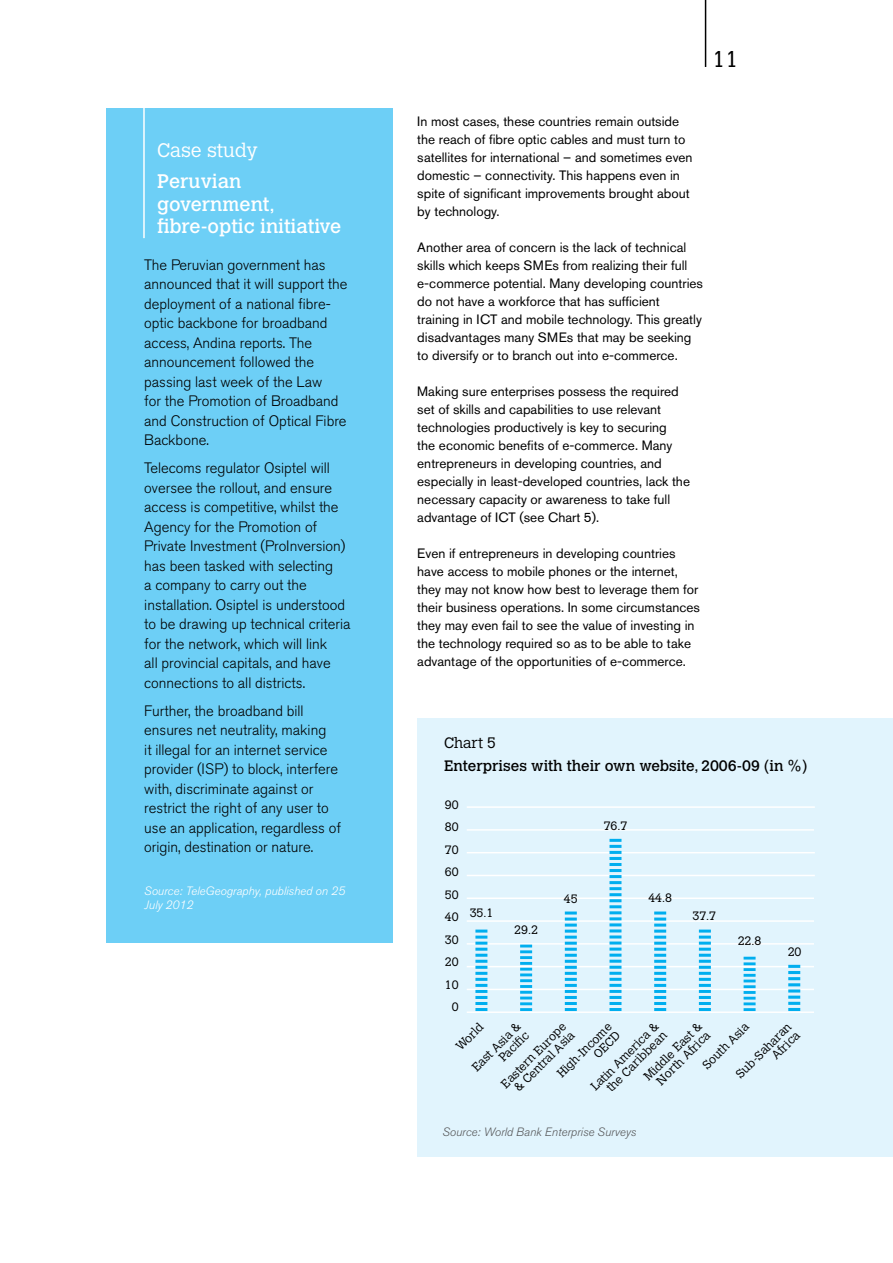
<style>
.page{position:relative;width:893px;height:1263px;background:#fff}
.page>*{position:absolute;margin:0;border:0;box-sizing:border-box;transform-origin:0 0}
.t1{font:300 22.5px "Calvert MT Std";color:#000}
.t2{font:19.5px/22.5px "Calvert MT Std";color:#fff}
.t3{font:300 19.5px "Calvert MT Std";color:#fff}
.t4{font:300 15px/19.5px "Akzidenz Grotesk BE";color:#000}
.t5{font:15px "Calvert MT Std";color:#000}
.t6{font:300 15px "Calvert MT Std";color:#000}
.t7{font:13.5px/18px "Akzidenz Grotesk BE";color:#000}
.t8{font:300 12px/22.5px "Calvert MT Std";color:#000}
.t9{font:italic 300 12px/13.5px "Akzidenz Grotesk BE";color:#fff}
.t10{font:italic 300 12px "Akzidenz Grotesk BE";color:#58595b}
</style>
<div class="page">
<hr style="left:705px;top:0;width:1px;height:67px;background:#000">
<div style="left:418px;top:719px;width:475px;height:438px;background:#e1f4fd"></div>
<div style="left:106px;top:108px;width:286px;height:835px;background:#6dcff6"></div>
<hr style="left:143px;top:74px;width:2px;height:164px;background:#fff">
<hr style="left:467px;top:920px;width:347px;height:2px;background:#fff">
<hr style="left:467px;top:943px;width:347px;height:1px;background:#fff">
<hr style="left:467px;top:966px;width:347px;height:1px;background:#fff">
<hr style="left:467px;top:875px;width:348px;height:1px;background:#fff">
<hr style="left:467px;top:852px;width:348px;height:1px;background:#fff">
<hr style="left:467px;top:806px;width:348px;height:2px;background:#fff">
<hr style="left:467px;top:989px;width:347px;height:1px;background:#fff">
<hr style="left:467px;top:897px;width:347px;height:2px;background:#fff">
<hr style="left:467px;top:829px;width:347px;height:2px;background:#fff">
<hr style="left:467px;top:1011px;width:347px;height:2px;background:#fff">
<svg style="left:475px;top:929px;width:12px;height:82px"></svg>
<svg style="left:520px;top:944px;width:12px;height:67px"></svg>
<svg style="left:565px;top:911px;width:12px;height:100px"></svg>
<svg style="left:609px;top:839px;width:12px;height:172px"></svg>
<svg style="left:654px;top:911px;width:12px;height:100px"></svg>
<svg style="left:699px;top:929px;width:12px;height:82px"></svg>
<svg style="left:744px;top:957px;width:12px;height:54px"></svg>
<svg style="left:788px;top:965px;width:12px;height:46px"></svg>
<h2 class="t3" style="left:157px;top:139px;width:102px">Case study</h2>
<h2 class="t2" style="left:157px;top:170px;width:186px">Peruvian government, fibre-optic initiative</h2>
<p class="t4" style="left:144px;top:255px;width:205px">The Peruvian government has announced that it will support the deployment of a national fibre&shy;optic backbone for broadband access, Andina reports. The announcement followed the passing last week of the Law<br>for the Promotion of Broadband and Construction of Optical Fibre<br>Backbone.</p>
<p class="t4" style="left:144px;top:458px;width:208px">Telecoms regulator Osiptel will oversee the rollout, and ensure access is competitive, whilst the<br>Agency for the Promotion of<br>Private Investment (ProInversion) has been tasked with selecting<br>a company to carry out the installation. Osiptel is understood to be drawing up technical criteria for the network, which will link<br>all provincial capitals, and have connections to all districts.</p>
<p class="t4" style="left:144px;top:701px;width:198px">Further, the broadband bill ensures net neutrality, making<br>it illegal for an internet service provider (ISP) to block, interfere with, discriminate against or restrict the right of any user to use an application, regardless of origin, destination or nature.</p>
<p class="t9" style="left:144px;top:885px;width:202px">Source: TeleGeography, published on 25<br>July 2012</p>
<h1 class="t1" style="left:713px;top:46px;width:27px">11</h1>
<p class="t7" style="left:417px;top:112px;width:277px">In most cases, these countries remain outside the reach of fibre optic cables and must turn to satellites for international – and sometimes even domestic – connectivity. This happens even in spite of significant improvements brought about by technology.</p>
<p class="t7" style="left:417px;top:238px;width:287px">Another area of concern is the lack of technical skills which keeps SMEs from realizing their full e-commerce potential. Many developing countries do not have a workforce that has sufficient training in ICT and mobile technology. This greatly disadvantages many SMEs that may be seeking to diversify or to branch out into e-commerce.</p>
<p class="t7" style="left:417px;top:382px;width:274px">Making sure enterprises possess the required set of skills and capabilities to use relevant technologies productively is key to securing<br>the economic benefits of e-commerce. Many entrepreneurs in developing countries, and especially in least-developed countries, lack the necessary capacity or awareness to take full advantage of ICT (see Chart 5).</p>
<p class="t7" style="left:417px;top:544px;width:284px">Even if entrepreneurs in developing countries have access to mobile phones or the internet, they may not know how best to leverage them for their business operations. In some circumstances they may even fail to see the value of investing in the technology required so as to be able to take advantage of the opportunities of e-commerce.</p>
<p class="t6" style="left:444px;top:735px;width:53px">Chart 5</p>
<p class="t5" style="left:444px;top:757px;width:365px">Enterprises with their own website, 2006-09 (in %)</p>
<p class="t8" style="left:445px;top:793px;width:15px;text-align:center">90<br>80<br>70<br>60<br>50<br>40<br>30<br>20<br>10<br>0</p>
<p class="t8" style="left:446px;top:1041px;width:64px;line-height:26.2px;rotate:-45deg">World<br>East Asia &amp;</p>
<p class="t8" style="left:604px;top:815px;width:25px">76.7</p>
<p class="t8" style="left:564px;top:888px;width:15px">45</p>
<p class="t8" style="left:648px;top:887px;width:25px">44.8</p>
<p class="t8" style="left:470px;top:902px;width:25px">35.1</p>
<p class="t8" style="left:692px;top:905px;width:25px">37.7</p>
<p class="t8" style="left:514px;top:919px;width:25px">29.2</p>
<p class="t8" style="left:738px;top:930px;width:25px">22.8</p>
<p class="t8" style="left:788px;top:940px;width:15px">20</p>
<p class="t8" style="left:571px;top:1066px;width:91px;line-height:21px;text-indent:25px;rotate:-45deg">oecd<br>Latin America &amp;</p>
<p class="t8" style="left:626px;top:1059px;width:78px;line-height:18.8px;text-indent:-34px;rotate:-45deg">the Caribbean<br>Middle East &amp;</p>
<p class="t8" style="left:697px;top:1059px;width:62px;rotate:-45deg">South Asia</p>
<p class="t8" style="left:651px;top:1075px;width:72px;rotate:-45deg">North Africa</p>
<p class="t8" style="left:734px;top:1072px;width:74px;line-height:12px;text-align:right;rotate:-45deg">Sub-Saharan<br>Africa</p>
<p class="t8" style="left:482px;top:1064px;width:88px;line-height:20.2px;text-indent:17px;rotate:-45deg">Pacifi c<br>Eastern Europe</p>
<p class="t8" style="left:538px;top:1054px;width:73px;line-height:20.2px;text-indent:-40px;rotate:-45deg">&amp; Central Asia<br>High-Income</p>
<p class="t10" style="left:442px;top:1125px;width:195px">Source: World Bank Enterprise Surveys</p>
</div>
